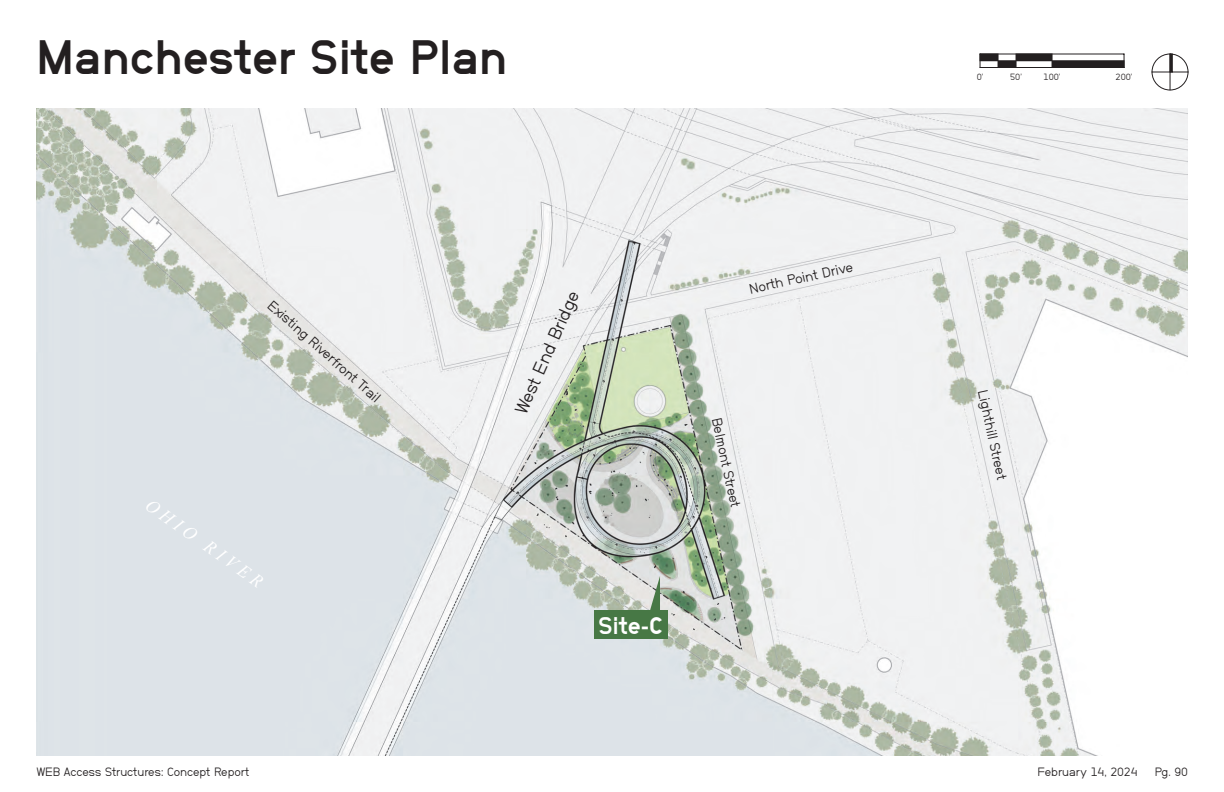
<style>
.page{position:relative;width:1224px;height:792px;background:#fff}
.page>*{position:absolute;margin:0;border:0;box-sizing:border-box;transform-origin:0 0}
.t1{font:700 48px "NB Grotesk";color:#231f20}
.t2{font:700 24px "NB Grotesk";color:#fff}
.t3{font:18px "NB Grotesk";color:#231f20}
.t4{font:italic 18px "Times New Roman";color:#fff}
.t5{font:14px "NB Grotesk";color:#231f20}
.t6{font:12px "NB Grotesk";color:#231f20}
.t7{font:9px "NB Grotesk";color:#231f20}
.s1{font-weight:900}
</style>
<div class="page">
<img style="left:36px;top:108px;width:1152px;height:648px">
<svg style="left:1152px;top:54px;width:37px;height:36px"></svg>
<hr style="left:980px;top:54px;width:144px;height:1px;background:#231f20">
<svg style="left:1124px;top:54px;width:1px;height:14px"></svg>
<hr style="left:980px;top:67px;width:144px;height:1px;background:#231f20">
<div style="left:998px;top:61px;width:18px;height:7px;background:#231f20"></div>
<div style="left:998px;top:60px;width:18px;height:8px;border:1px solid #231f20"></div>
<div style="left:1052px;top:61px;width:72px;height:7px;background:#231f20"></div>
<div style="left:1052px;top:60px;width:72px;height:8px;border:1px solid #231f20"></div>
<div style="left:1016px;top:54px;width:36px;height:7px;background:#231f20"></div>
<div style="left:980px;top:54px;width:18px;height:7px;background:#231f20"></div>
<div style="left:594px;top:611px;width:74px;height:28px;background:#477845"></div>
<svg style="left:650px;top:576px;width:10px;height:35px"></svg>
<h1 class="t1" style="left:36px;top:30px;width:473px">Manchester Site Plan</h1>
<p class="t5" style="left:276px;top:297px;width:147px;rotate:42deg">Existing Riverfront Trail</p>
<p class="t4" style="left:155px;top:492px;width:141px;rotate:36deg">O H I O R I V E R</p>
<p class="t3" style="left:511px;top:408px;width:133px;rotate:-66deg">West End Bridge</p>
<h2 class="t2" style="left:598px;top:612px;width:66px">Site-<span class="s1">C</span></h2>
<p class="t5" style="left:748px;top:282px;width:107px;rotate:-13deg">North Point Drive</p>
<p class="t5" style="left:725px;top:416px;width:93px;rotate:78deg">Belmont Street</p>
<p class="t7" style="left:977px;top:72px;width:8px">0’</p>
<p class="t7" style="left:1010px;top:72px;width:13px">50’</p>
<p class="t7" style="left:1044px;top:72px;width:18px">100’</p>
<p class="t7" style="left:1116px;top:72px;width:18px">200’</p>
<p class="t5" style="left:991px;top:388px;width:93px;rotate:78deg">Lighthill Street</p>
<p class="t6" style="left:37px;top:764px;width:214px">WEB Access Structures: Concept Report</p>
<p class="t6" style="left:1037px;top:764px;width:102px">February 14, 2024</p>
<p class="t6" style="left:1155px;top:764px;width:35px">Pg. 90</p>
</div>
